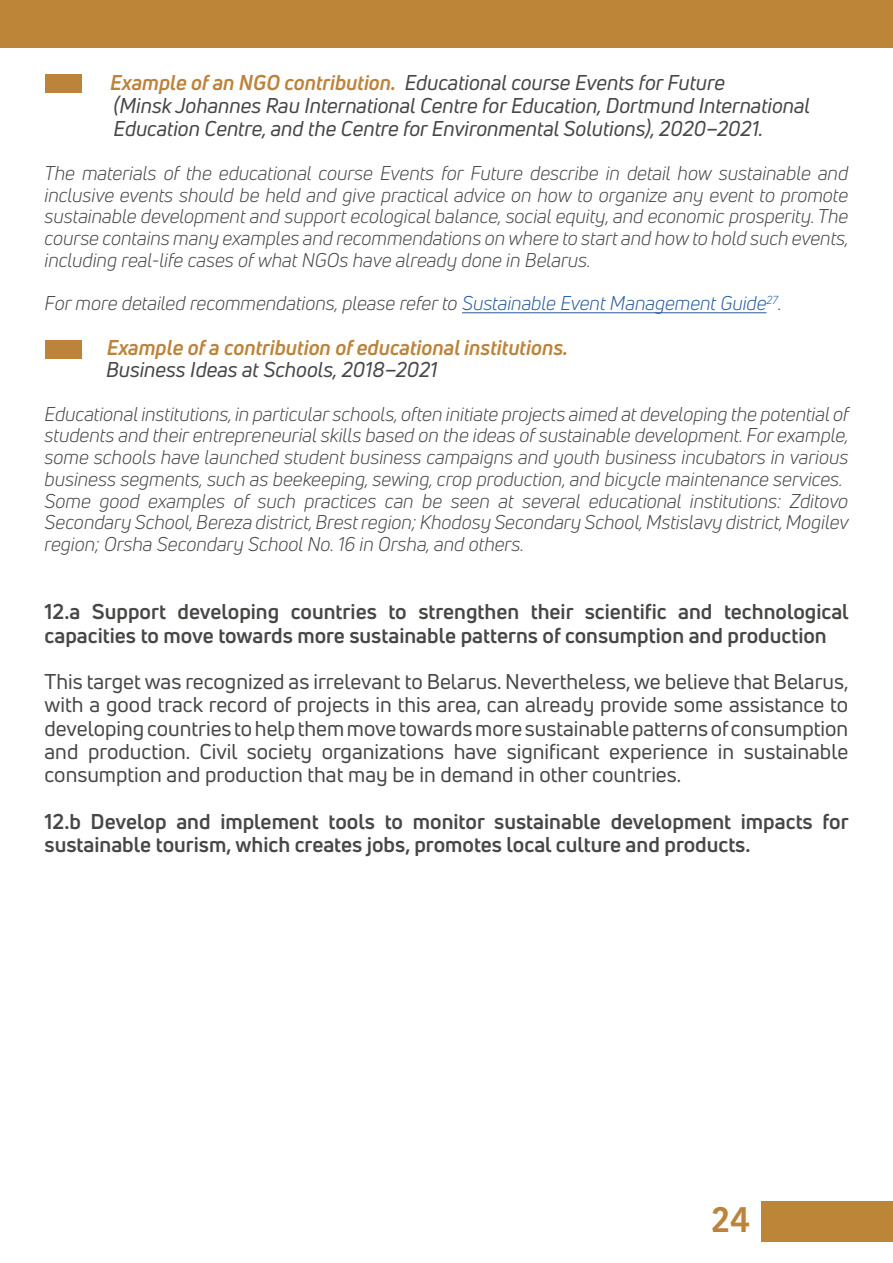
<style>
.page{position:relative;width:893px;height:1263px;background:#fff}
.page>*{position:absolute;margin:0;border:0;box-sizing:border-box;transform-origin:0 0}
.t1{font:600 36px "Kohinoor Devanagari";color:#bc843a}
.t2{font:21px/23.2px "Uni Neue";color:#474746;text-align:justify}
.t3{font:700 21px/23.2px "Uni Neue";color:#474746}
.t4{font:italic 21px/23.2px "Uni Neue";color:#474746}
.t5{font:italic 700 21px "Uni Neue";color:#bc843b}
.t6{font:italic 19.5px/21.8px "Uni Neue";color:#474746;text-align:justify}
.s1{font-weight:700;color:#bc843b}
.s2{color:#275b9b}
</style>
<div class="page">
<div style="left:761px;top:1201px;width:132px;height:41px;background:#bc8538"></div>
<div style="left:0;top:0;width:893px;height:48px;background:#bc8538"></div>
<hr style="left:462px;top:312px;width:305px;height:1px;background:#275b9b">
<div style="left:45px;top:74px;width:36px;height:18px;background:#bc843b"></div>
<div style="left:45px;top:341px;width:36px;height:18px;background:#bc843b"></div>
<p class="t4" style="left:110px;top:70px;width:702px"><span class="s1">Example of an NGO contribution.</span> Educational course Events for Future<br>(Minsk Johannes Rau International Centre for Education, Dortmund International<br>Education Centre, and the Centre for Environmental Solutions), 2020–2021.</p>
<p class="t6" style="left:45px;top:162px;width:806px">The materials of the educational course Events for Future describe in detail how sustainable and inclusive events should be held and give practical advice on how to organize any event to promote sustainable development and support ecological balance, social equity, and economic prosperity. The course contains many examples and recommendations on where to start and how to hold such events, including real-life cases of what NGOs have already done in Belarus.</p>
<p class="t6" style="left:45px;top:292px;width:738px">For more detailed recommendations, please refer to <span class="s2">Sustainable Event Management Guide</span><sup>27</sup>.</p>
<p class="t5" style="left:107px;top:335px;width:463px">Example of a contribution of educational institutions.</p>
<p class="t4" style="left:106px;top:358px;width:333px">Business Ideas at Schools, 2018–2021</p>
<p class="t6" style="left:45px;top:403px;width:806px;text-align:left">Educational institutions, in particular schools, often initiate projects aimed at developing the potential of students and their entrepreneurial skills based on the ideas of sustainable development. For example, some schools have launched student business campaigns and youth business incubators in various business segments, such as beekeeping, sewing, crop production, and bicycle maintenance services.<br>Some good examples of such practices can be seen at several educational institutions: Zditovo Secondary School, Bereza district, Brest region; Khodosy Secondary School, Mstislavy district, Mogilev region; Orsha Secondary School No. 16 in Orsha, and others.</p>
<p class="t3" style="left:45px;top:600px;width:806px">12.a Support developing countries to strengthen their scientific and technological capacities to move towards more sustainable patterns of consumption and production</p>
<p class="t2" style="left:45px;top:670px;width:806px">This target was recognized as irrelevant to Belarus. Nevertheless, we believe that Belarus, with a good track record of projects in this area, can already provide some assistance to developing countries to help them move towards more sustainable patterns of consumption and production. Civil society organizations have significant experience in sustainable consumption and production that may be in demand in other countries.</p>
<p class="t3" style="left:45px;top:809px;width:806px">12.b Develop and implement tools to monitor sustainable development impacts for sustainable tourism, which creates jobs, promotes local culture and products.</p>
<h1 class="t1" style="left:711px;top:1198px;width:40px">24</h1>
</div>
